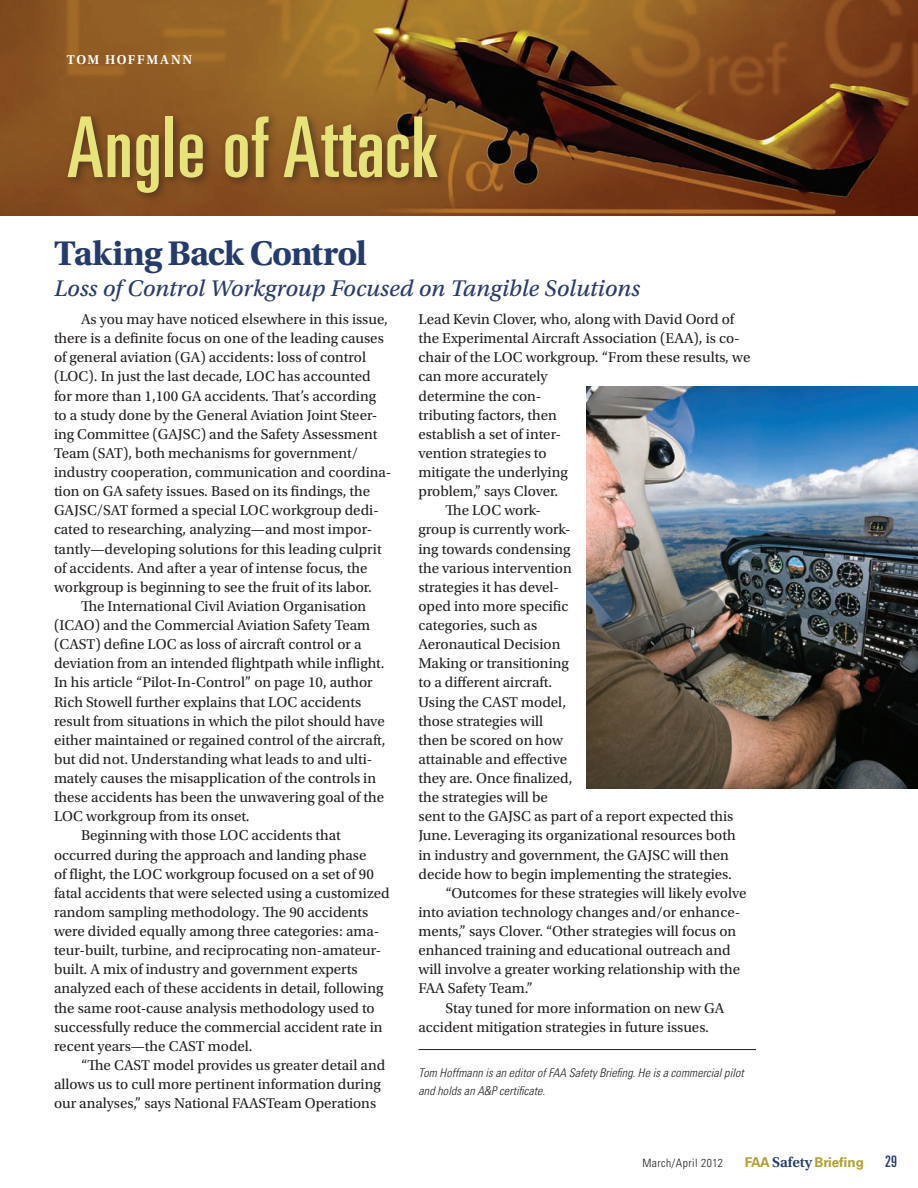
<style>
.page{position:relative;width:918px;height:1188px;background:#fff}
.page>*{position:absolute;margin:0;border:0;box-sizing:border-box;transform-origin:0 0}
.t1{font:ultra-condensed 84px "Univers LT Std";letter-spacing:.01em;color:#e7e27a}
.t2{font:700 36px "Utopia Std";letter-spacing:-.03em;color:#253b6c}
.t3{font:24px "Utopia Std Capt It";color:#2b3c6b}
.t4{font:ultra-condensed 15.75px "Univers LT Std";color:#253b6c}
.t5{font:15px "Utopia Std";color:#231f20}
.t6{font:700 13.5px "Univers LT Std";color:#b49e32}
.t7{font:600 13.5px "Utopia Std";letter-spacing:.115em;color:#fff}
.t8{font:italic 300 condensed 12px/18px "Univers LT Std";letter-spacing:.005em;color:#231f20}
.t9{font:300 condensed 11.55px "Univers LT Std";letter-spacing:.04em;color:#231f20}
.s1{font-family:"Utopia Std";font-weight:600;font-size:15px;color:#253b6c}
</style>
<div class="page">
<img style="left:0;top:0;width:918px;height:216px">
<hr style="left:418px;top:1049px;width:338px;height:1px;background:#231f20">
<div style="left:63px;top:111px;width:385px;height:93px;background:#231f20;opacity:.55"></div>
<img style="left:586px;top:386px;width:332px;height:402px">
<p class="t7" style="left:67px;top:52px;width:64px">TOM HOFFMA</p>
<p class="t7" style="left:171px;top:52px;width:23px">NN</p>
<p class="t1" style="left:67px;top:99px;width:373px">Angle of Attack</p>
<p class="t2" style="left:54px;top:232px;width:314px">Taking Back Control</p>
<p class="t3" style="left:54px;top:275px;width:588px">Loss of Control Workgroup Focused on Tangible Solutions</p>
<p class="t5" style="left:81px;top:311px;width:308px">As you may have noticed elsewhere in this issue,</p>
<p class="t5" style="left:54px;top:330px;width:331px">there is a definite focus on one of the leading causes</p>
<p class="t5" style="left:54px;top:349px;width:314px">of general aviation (GA) accidents: loss of control</p>
<p class="t5" style="left:54px;top:369px;width:318px">(LOC). In just the last decade, LOC has accounted</p>
<p class="t5" style="left:54px;top:388px;width:324px">for more than 1,100 GA accidents. That’s according</p>
<p class="t5" style="left:54px;top:407px;width:325px">to a study done by the General Aviation Joint Steer-</p>
<p class="t5" style="left:54px;top:426px;width:325px">ing Committee (GAJSC) and the Safety Assessment</p>
<p class="t5" style="left:54px;top:445px;width:306px">Team (SAT), both mechanisms for government/</p>
<p class="t5" style="left:54px;top:464px;width:339px">industry cooperation, communication and coordina-</p>
<p class="t5" style="left:54px;top:483px;width:318px">tion on GA safety issues. Based on its findings, the</p>
<p class="t5" style="left:54px;top:502px;width:326px">GAJSC/SAT formed a special LOC workgroup dedi-</p>
<p class="t5" style="left:54px;top:522px;width:320px">cated to researching, analyzing—and most impor-</p>
<p class="t5" style="left:54px;top:541px;width:329px">tantly—developing solutions for this leading culprit</p>
<p class="t5" style="left:54px;top:560px;width:315px">of accidents. And after a year of intense focus, the</p>
<p class="t5" style="left:54px;top:579px;width:319px">workgroup is beginning to see the fruit of its labor.</p>
<p class="t5" style="left:81px;top:598px;width:287px">The International Civil Aviation Organisation</p>
<p class="t5" style="left:54px;top:617px;width:318px">(ICAO) and the Commercial Aviation Safety Team</p>
<p class="t5" style="left:54px;top:636px;width:309px">(CAST) define LOC as loss of aircraft control or a</p>
<p class="t5" style="left:54px;top:655px;width:332px">deviation from an intended flightpath while inflight.</p>
<p class="t5" style="left:54px;top:675px;width:320px">In his article “Pilot-In-Control” on page 10, author</p>
<p class="t5" style="left:54px;top:694px;width:309px">Rich Stowell further explains that LOC accidents</p>
<p class="t5" style="left:54px;top:713px;width:332px">result from situations in which the pilot should have</p>
<p class="t5" style="left:54px;top:732px;width:333px">either maintained or regained control of the aircraft,</p>
<p class="t5" style="left:54px;top:751px;width:320px">but did not. Understanding what leads to and ulti-</p>
<p class="t5" style="left:54px;top:770px;width:324px">mately causes the misapplication of the controls in</p>
<p class="t5" style="left:54px;top:789px;width:332px">these accidents has been the unwavering goal of the</p>
<p class="t5" style="left:54px;top:808px;width:197px">LOC workgroup from its onset.</p>
<p class="t5" style="left:81px;top:828px;width:261px">Beginning with those LOC accidents that</p>
<p class="t5" style="left:54px;top:847px;width:314px">occurred during the approach and landing phase</p>
<p class="t5" style="left:54px;top:866px;width:321px">of flight, the LOC workgroup focused on a set of 90</p>
<p class="t5" style="left:54px;top:885px;width:337px">fatal accidents that were selected using a customized</p>
<p class="t5" style="left:54px;top:904px;width:316px">random sampling methodology. The 90 accidents</p>
<p class="t5" style="left:54px;top:923px;width:327px">were divided equally among three categories: ama-</p>
<p class="t5" style="left:54px;top:942px;width:329px">teur-built, turbine, and reciprocating non-amateur-</p>
<p class="t5" style="left:54px;top:961px;width:305px">built. A mix of industry and government experts</p>
<p class="t5" style="left:54px;top:981px;width:331px">analyzed each of these accidents in detail, following</p>
<p class="t5" style="left:54px;top:1000px;width:322px">the same root-cause analysis methodology used to</p>
<p class="t5" style="left:54px;top:1019px;width:330px">successfully reduce the commercial accident rate in</p>
<p class="t5" style="left:54px;top:1038px;width:200px">recent years—the CAST model.</p>
<p class="t5" style="left:81px;top:1057px;width:306px">“The CAST model provides us greater detail and</p>
<p class="t5" style="left:54px;top:1076px;width:328px">allows us to cull more pertinent information during</p>
<p class="t5" style="left:54px;top:1095px;width:324px">our analyses,” says National FAASTeam Operations</p>
<p class="t5" style="left:418px;top:311px;width:317px">Lead Kevin Clover, who, along with David Oord of</p>
<p class="t5" style="left:418px;top:330px;width:323px">the Experimental Aircraft Association (EAA), is co-</p>
<p class="t5" style="left:418px;top:349px;width:333px">chair of the LOC workgroup. “From these results, we</p>
<p class="t5" style="left:418px;top:369px;width:131px">can more accurately</p>
<p class="t5" style="left:418px;top:388px;width:125px">determine the con-</p>
<p class="t5" style="left:418px;top:407px;width:140px">tributing factors, then</p>
<p class="t5" style="left:418px;top:426px;width:144px">establish a set of inter-</p>
<p class="t5" style="left:418px;top:445px;width:130px">vention strategies to</p>
<p class="t5" style="left:418px;top:464px;width:151px">mitigate the underlying</p>
<p class="t5" style="left:418px;top:483px;width:141px">problem,” says Clover.</p>
<p class="t5" style="left:446px;top:502px;width:97px">The LOC work-</p>
<p class="t5" style="left:418px;top:522px;width:154px">group is currently work-</p>
<p class="t5" style="left:418px;top:541px;width:154px">ing towards condensing</p>
<p class="t5" style="left:418px;top:560px;width:155px">the various intervention</p>
<p class="t5" style="left:418px;top:579px;width:142px">strategies it has devel-</p>
<p class="t5" style="left:418px;top:598px;width:151px">oped into more specific</p>
<p class="t5" style="left:418px;top:617px;width:120px">categories, such as</p>
<p class="t5" style="left:418px;top:636px;width:143px">Aeronautical Decision</p>
<p class="t5" style="left:418px;top:655px;width:152px">Making or transitioning</p>
<p class="t5" style="left:418px;top:675px;width:135px">to a different aircraft.</p>
<p class="t5" style="left:418px;top:694px;width:149px">Using the CAST model,</p>
<p class="t5" style="left:418px;top:713px;width:126px">those strategies will</p>
<p class="t5" style="left:418px;top:732px;width:146px">then be scored on how</p>
<p class="t5" style="left:418px;top:751px;width:150px">attainable and effective</p>
<p class="t5" style="left:418px;top:770px;width:155px">they are. Once finalized,</p>
<p class="t5" style="left:418px;top:789px;width:131px">the strategies will be</p>
<p class="t5" style="left:418px;top:808px;width:316px">sent to the GAJSC as part of a report expected this</p>
<p class="t5" style="left:418px;top:828px;width:319px">June. Leveraging its organizational resources both</p>
<p class="t5" style="left:418px;top:847px;width:312px">in industry and government, the GAJSC will then</p>
<p class="t5" style="left:418px;top:866px;width:315px">decide how to begin implementing the strategies.</p>
<p class="t5" style="left:446px;top:885px;width:303px">“Outcomes for these strategies will likely evolve</p>
<p class="t5" style="left:418px;top:904px;width:323px">into aviation technology changes and/or enhance-</p>
<p class="t5" style="left:418px;top:923px;width:319px">ments,” says Clover. “Other strategies will focus on</p>
<p class="t5" style="left:418px;top:942px;width:314px">enhanced training and educational outreach and</p>
<p class="t5" style="left:418px;top:961px;width:323px">will involve a greater working relationship with the</p>
<p class="t5" style="left:418px;top:981px;width:116px">FAA Safety Team.”</p>
<p class="t5" style="left:446px;top:1000px;width:280px">Stay tuned for more information on new GA</p>
<p class="t5" style="left:418px;top:1019px;width:292px">accident mitigation strategies in future issues.</p>
<p class="t8" style="left:418px;top:1064px;width:327px">Tom Hoffmann is an editor of FAA Safety Briefing. He is a commercial pilot and holds an A&amp;P certificate.</p>
<p class="t9" style="left:642px;top:1156px;width:82px">March/April 2012</p>
<p class="t6" style="left:745px;top:1154px;width:121px">FAA <span class="s1">SAFETY</span>Briefing</p>
<p class="t4" style="left:885px;top:1152px;width:13px">29</p>
</div>
